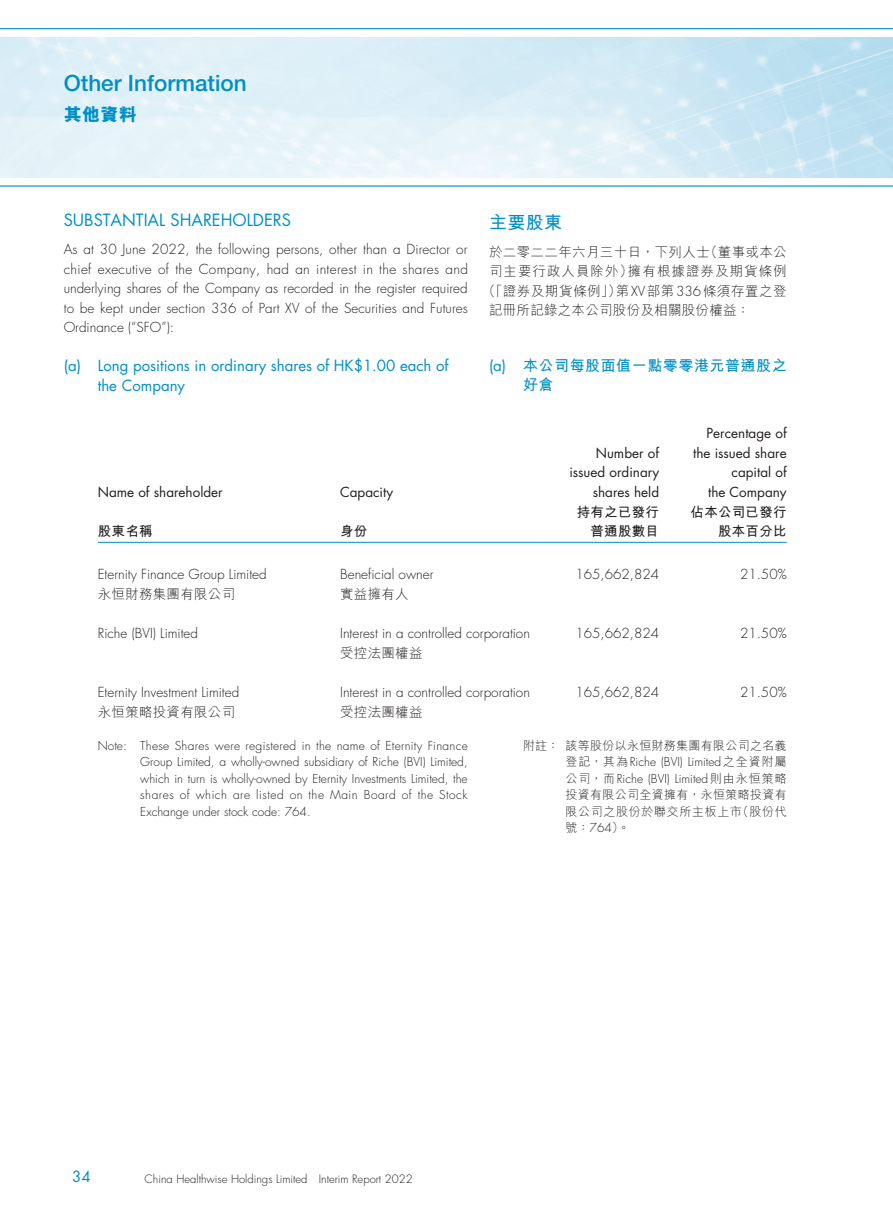
<style>
.page{position:relative;width:893px;height:1212px;background:#fff}
.page>*{position:absolute;margin:0;border:0;box-sizing:border-box;transform-origin:0 0}
.t1{font:500 22.5px "Helvetica Neue LT Std";color:#008fc5}
.t2{font:800 18px "M Hei HK";color:#008fc5}
._001_H1_C{font:700 18px "M Hei HK";color:#008fc5}
._01_H1_E{font:16.5px "Futura Std";color:#008fc5}
._02_H2_E{font:15px/19.5px "Futura Std";color:#008fc5}
._002_H2_C{font:700 15px/19.5px "M Hei HK";letter-spacing:.035em;color:#008fc5}
._00_txt_E{font:300 13.5px/19.5px "Futura Std";color:#231f20;text-align:justify}
._00_txt_E-2{font:13.5px "Futura Std";color:#231f20}
._000_txt_C{font:300 13.5px "M Hei HK";letter-spacing:.025em;color:#231f20}
._00_txt_E-3{font:300 13.5px "M Hei HK";letter-spacing:.02em;color:#231f20}
._00_txt_E-4{font:700 13.5px "M Hei HK";letter-spacing:.02em;color:#231f20}
._000_txt_C-2{font:300 13.5px "M Hei HK";letter-spacing:.075em;color:#231f20}
._06_Notes_E{font:300 12px/16.5px "Futura Std";letter-spacing:.02em;color:#231f20;text-align:justify}
._006_Notes_C{font:300 12px/16.5px "M Hei HK";letter-spacing:.03em;color:#231f20;text-align:justify}
._00_txt_E-5{font:300 11.25px "Futura Std";color:#231f20}
.s1{font-family:"Futura Std"}
.s2{font-family:"Futura Std";font-weight:400}
</style>
<div class="page">
<hr style="left:0;top:28px;width:893px;height:1px;background:#008fc5">
<hr style="left:0;top:185px;width:893px;height:2px;background:#008fc5">
<hr style="left:98px;top:542px;width:242px;height:1px;background:#008fc5">
<hr style="left:340px;top:542px;width:200px;height:1px;background:#008fc5">
<hr style="left:540px;top:542px;width:128px;height:1px;background:#008fc5">
<hr style="left:668px;top:542px;width:119px;height:1px;background:#008fc5">
<p class="t1" style="left:64px;top:70px;width:184px">Other Information</p>
<p class="t2" style="left:64px;top:106px;width:75px">其他資料</p>
<p class="_01_H1_E" style="left:64px;top:210px;width:229px">SUBSTANTIAL SHAREHOLDERS</p>
<p class="_00_txt_E" style="left:64px;top:240px;width:406px">As at 30 June 2022, the following persons, other than a Director or chief executive of the Company, had an interest in the shares and underlying shares of the Company as recorded in the register required to be kept under section 336 of Part XV of the Securities and Futures Ordinance (“SFO”):</p>
<p class="_02_H2_E" style="left:98px;top:356px;width:352px;text-indent:-34px">(a) Long positions in ordinary shares of HK$1.00 each of the Company</p>
<p class="_00_txt_E-2" style="left:98px;top:483px;width:126px">Name of shareholder</p>
<p class="_00_txt_E-2" style="left:340px;top:483px;width:54px">Capacity</p>
<p class="_00_txt_E-4" style="left:98px;top:522px;width:56px">股東名稱</p>
<p class="_00_txt_E-4" style="left:340px;top:522px;width:29px">身份</p>
<p class="_001_H1_C" style="left:489px;top:209px;width:75px">主要股東</p>
<p class="_000_txt_C" style="left:489px;top:245px;width:299px">於二零二二年六月三十日，下列人士（董事或本公</p>
<p class="_000_txt_C-2" style="left:489px;top:264px;width:299px">司主要行政人員除外）擁有根據證券及期貨條例</p>
<p class="_000_txt_C" style="left:482px;top:284px;width:306px">（「證券及期貨條例」）第<span class="s1">XV</span>部第<span class="s1">336</span>條須存置之登</p>
<p class="_000_txt_C" style="left:489px;top:303px;width:263px">記冊所記錄之本公司股份及相關股份權益：</p>
<p class="_002_H2_C" style="left:523px;top:354px;width:265px;text-indent:-34px"><span class="s2">(a)</span> 本公司每股面值一點零零港元普通股之好倉</p>
<p class="_00_txt_E-2" style="left:596px;top:444px;width:65px">Number of</p>
<p class="_00_txt_E-2" style="left:569px;top:464px;width:91px">issued ordinary</p>
<p class="_00_txt_E-2" style="left:593px;top:483px;width:68px">shares held</p>
<p class="_00_txt_E-4" style="left:577px;top:502px;width:84px">持有之已發行</p>
<p class="_00_txt_E-4" style="left:590px;top:522px;width:70px">普通股數目</p>
<p class="_00_txt_E-2" style="left:706px;top:425px;width:82px">Percentage of</p>
<p class="_00_txt_E-2" style="left:693px;top:444px;width:95px">the issued share</p>
<p class="_00_txt_E-2" style="left:732px;top:464px;width:57px">capital of</p>
<p class="_00_txt_E-2" style="left:708px;top:483px;width:80px">the Company</p>
<p class="_00_txt_E-4" style="left:690px;top:502px;width:98px">佔本公司已發行</p>
<p class="_00_txt_E-4" style="left:718px;top:522px;width:70px">股本百分比</p>
<p class="_00_txt_E" style="left:98px;top:565px;width:170px">Eternity Finance Group Limited</p>
<p class="_00_txt_E" style="left:340px;top:565px;width:95px">Beneficial owner</p>
<p class="_00_txt_E" style="left:575px;top:565px;width:85px">165,662,824</p>
<p class="_00_txt_E" style="left:740px;top:565px;width:48px">21.50%</p>
<p class="_00_txt_E-3" style="left:98px;top:588px;width:139px">永恒財務集團有限公司</p>
<p class="_00_txt_E-3" style="left:340px;top:588px;width:70px">實益擁有人</p>
<p class="_00_txt_E" style="left:98px;top:624px;width:102px">Riche (BVI) Limited</p>
<p class="_00_txt_E" style="left:340px;top:624px;width:191px">Interest in a controlled corporation</p>
<p class="_00_txt_E" style="left:575px;top:624px;width:85px">165,662,824</p>
<p class="_00_txt_E" style="left:740px;top:624px;width:48px">21.50%</p>
<p class="_00_txt_E-3" style="left:340px;top:646px;width:84px">受控法團權益</p>
<p class="_00_txt_E" style="left:98px;top:682px;width:143px">Eternity Investment Limited</p>
<p class="_00_txt_E" style="left:340px;top:682px;width:191px">Interest in a controlled corporation</p>
<p class="_00_txt_E" style="left:575px;top:682px;width:85px">165,662,824</p>
<p class="_00_txt_E" style="left:740px;top:682px;width:48px">21.50%</p>
<p class="_00_txt_E-3" style="left:98px;top:705px;width:139px">永恒策略投資有限公司</p>
<p class="_00_txt_E-3" style="left:340px;top:705px;width:84px">受控法團權益</p>
<p class="_06_Notes_E" style="left:140px;top:738px;width:329px;text-indent:-43px">Note: These Shares were registered in the name of Eternity Finance Group Limited, a wholly-owned subsidiary of Riche (BVI) Limited, which in turn is wholly-owned by Eternity Investments Limited, the shares of which are listed on the Main Board of the Stock Exchange under stock code: 764.</p>
<p class="_006_Notes_C" style="left:565px;top:737px;width:223px;text-indent:-43px">附註：該等股份以永恒財務集團有限公司之名義登記，其為<span class="s1">Riche (BVI) Limited</span>之全資附屬公司，而<span class="s1">Riche (BVI) Limited</span>則由永恒策略投資有限公司全資擁有，永恒策略投資有限公司之股份於聯交所主板上市（股份代號：<span class="s1">764</span>）。</p>
<p class="_02_H2_E" style="left:72px;top:1167px;width:20px">34</p>
<p class="_00_txt_E-5" style="left:145px;top:1172px;width:270px">China Healthwise Holdings Limited Interim Report 2022</p>
</div>
